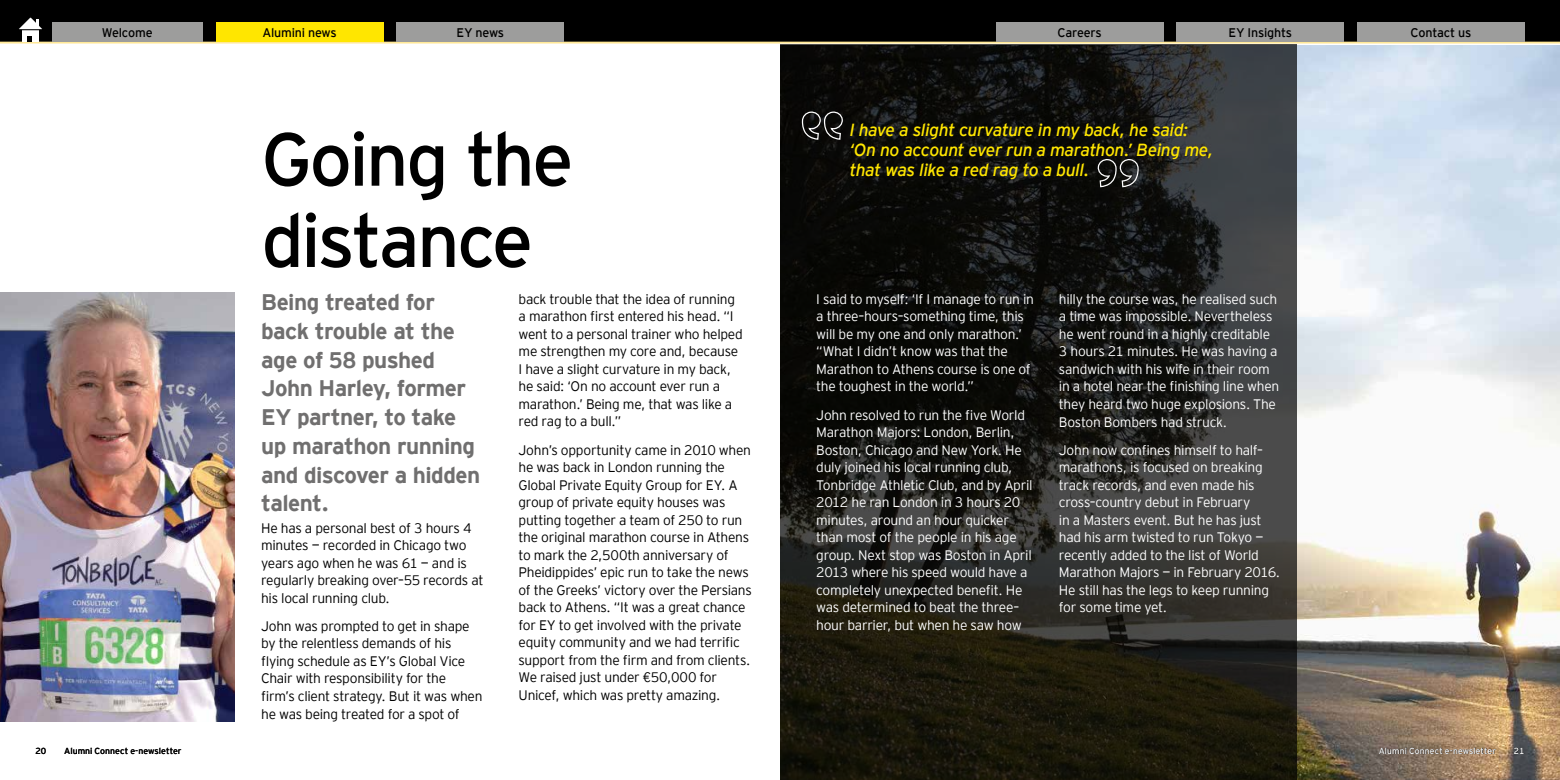
<style>
.page{position:relative;width:1560px;height:780px;background:#fff}
.page>*{position:absolute;margin:0;border:0;box-sizing:border-box;transform-origin:0 0}
.t1{font:75px/81.2px "EY Interstate";letter-spacing:-.04em;color:#000}
.t2{font:700 22.5px/28.8px "EY Interstate";letter-spacing:-.025em;color:#706f6f}
.t3{font:italic 300 17.5px/20px "EY Interstate";letter-spacing:-.025em;color:#ffe600}
.t4{font:300 13.75px/17.5px "EY Interstate";letter-spacing:-.02em;color:#fff}
.t5{font:300 13.75px/17.5px "EY Interstate";letter-spacing:-.02em;color:#000}
.t6{font:12.5px "EY Interstate";letter-spacing:-.015em;color:#000}
.t7{font:8.75px "EY Interstate";color:#000}
.t8{font:8.75px "EY Interstate";color:#fff}
</style>
<div class="page">
<img style="left:1296px;top:45px;width:263px;height:735px">
<img style="left:0;top:293px;width:235px;height:428px">
<svg style="left:780px;top:44px;width:516px;height:736px;background:#1f1f1b"></svg>
<svg style="left:800px;top:110px;width:44px;height:30px"></svg>
<svg style="left:1096px;top:158px;width:43px;height:30px"></svg>
<div style="left:0;top:0;width:780px;height:43px;background:#000"></div>
<div style="left:780px;top:0;width:779px;height:43px;background:#000"></div>
<hr style="left:0;top:42px;width:1559px;height:2px;background:#ffe897">
<div style="left:52px;top:22px;width:150px;height:20px;background:#9d9d9c"></div>
<div style="left:397px;top:22px;width:167px;height:20px;background:#9d9d9c"></div>
<div style="left:996px;top:22px;width:167px;height:20px;background:#9d9d9c"></div>
<div style="left:1176px;top:22px;width:167px;height:20px;background:#9d9d9c"></div>
<div style="left:1357px;top:22px;width:167px;height:20px;background:#9d9d9c"></div>
<svg style="left:15px;top:17px;width:31px;height:25px"></svg>
<div style="left:216px;top:22px;width:167px;height:20px;background:#ffe600"></div>
<p class="t6" style="left:102px;top:24px;width:52px">Welcome</p>
<p class="t6" style="left:456px;top:24px;width:49px">EY news</p>
<p class="t6" style="left:1057px;top:24px;width:46px">Careers</p>
<p class="t6" style="left:1228px;top:24px;width:65px">EY Insights</p>
<p class="t6" style="left:1410px;top:24px;width:62px">Contact us</p>
<p class="t6" style="left:262px;top:24px;width:76px">Alumini news</p>
<p class="t7" style="left:35px;top:745px;width:12px">20</p>
<p class="t7" style="left:64px;top:745px;width:119px">Alumni Connect e-newsletter</p>
<h1 class="t1" style="left:261px;top:114px;width:314px">Going the distance</h1>
<h2 class="t2" style="left:261px;top:286px;width:221px">Being treated for back trouble at the age of 58 pushed<br>John Harley, former<br>EY partner, to take up marathon running and discover a hidden talent.</h2>
<p class="t5" style="left:261px;top:518px;width:224px">He has a personal best of 3 hours 4 minutes — recorded in Chicago two years ago when he was 61 — and is regularly breaking over–55 records at his local running club.</p>
<p class="t5" style="left:261px;top:616px;width:223px">John was prompted to get in shape by the relentless demands of his flying schedule as EY’s Global Vice Chair with responsibility for the firm’s client strategy. But it was when he was being treated for a spot of</p>
<p class="t5" style="left:518px;top:289px;width:226px">back trouble that the idea of running a marathon first entered his head. “I went to a personal trainer who helped me strengthen my core and, because I have a slight curvature in my back, he said: ‘On no account ever run a marathon.’ Being me, that was like a red rag to a bull.”</p>
<p class="t5" style="left:518px;top:440px;width:235px">John’s opportunity came in 2010 when he was back in London running the Global Private Equity Group for EY. A group of private equity houses was putting together a team of 250 to run the original marathon course in Athens to mark the 2,500th anniversary of Pheidippides’ epic run to take the news of the Greeks’ victory over the Persians back to Athens. “It was a great chance for EY to get involved with the private equity community and we had terrific support from the firm and from clients.<br>We raised just under €50,000 for Unicef, which was pretty amazing.</p>
<p class="t3" style="left:849px;top:119px;width:365px">I have a slight curvature in my back, he said: ‘On no account ever run a marathon.’ Being me, that was like a red rag to a bull.</p>
<p class="t4" style="left:816px;top:289px;width:219px">I said to myself: ‘If I manage to run in a three–hours–something time, this will be my one and only marathon.’ “What I didn’t know was that the Marathon to Athens course is one of the toughest in the world.”</p>
<p class="t4" style="left:816px;top:405px;width:218px">John resolved to run the five World Marathon Majors: London, Berlin, Boston, Chicago and New York. He duly joined his local running club, Tonbridge Athletic Club, and by April 2012 he ran London in 3 hours 20 minutes, around an hour quicker than most of the people in his age group. Next stop was Boston in April 2013 where his speed would have a completely unexpected benefit. He was determined to beat the three– hour barrier, but when he saw how</p>
<p class="t4" style="left:1058px;top:289px;width:222px">hilly the course was, he realised such a time was impossible. Nevertheless he went round in a highly creditable 3 hours 21 minutes. He was having a sandwich with his wife in their room in a hotel near the finishing line when they heard two huge explosions. The Boston Bombers had struck.</p>
<p class="t4" style="left:1058px;top:440px;width:223px">John now confines himself to half– marathons, is focused on breaking track records, and even made his cross–country debut in February<br>in a Masters event. But he has just had his arm twisted to run Tokyo — recently added to the list of World<br>Marathon Majors — in February 2016.<br>He still has the legs to keep running for some time yet.</p>
<p class="t8" style="left:1378px;top:745px;width:119px">Alumni Connect e-newsletter</p>
<p class="t8" style="left:1513px;top:745px;width:12px">21</p>
</div>
